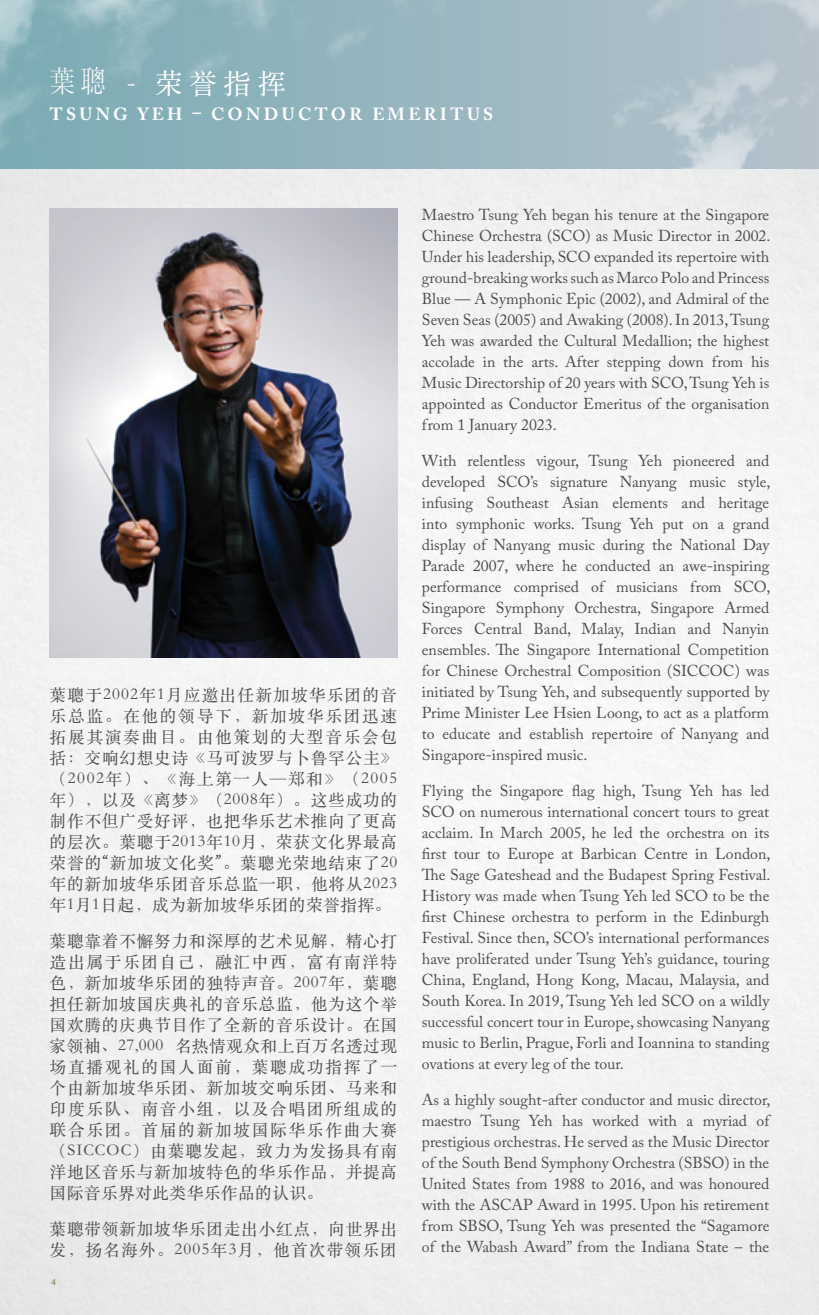
<style>
.page{position:relative;width:819px;height:1315px;background:#fff}
.page>*{position:absolute;margin:0;border:0;box-sizing:border-box;transform-origin:0 0}
.t1{font:28px "ST Songti SC Regular";color:#fff}
.t2{font:700 17.5px "Adobe Caslon Pro";letter-spacing:.195em;color:#fff}
.t3{font:16.62px/21px "ST Songti SC Regular";letter-spacing:.045em;color:#4d4d4f;text-align:justify}
.t4{font:15.75px/21px "Adobe Caslon Pro";color:#4d4d4f;text-align:justify}
.t5{font:600 9.45px "Adobe Caslon Pro";color:#957d58}
.s1{font-family:"Apple Myungjo";font-size:30.8px}
</style>
<div class="page">
<img style="left:0;top:169px;width:819px;height:1146px">
<svg style="left:0;top:0;width:819px;height:169px;background:#9ab8c1"></svg>
<img style="left:50px;top:208px;width:347px;height:449px">
<h1 class="t1" style="left:50px;top:66px;width:237px"><span class="s1">葉聰</span> - 荣誉指挥</h1>
<p class="t2" style="left:50px;top:103px;width:445px">TSUNG YEH – CONDUCTOR EMERITUS</p>
<p class="t3" style="left:50px;top:684px;width:349px">葉聰于2002年1月应邀出任新加坡华乐团的音乐总监。在他的领导下，新加坡华乐团迅速拓展其演奏曲目。由他策划的大型音乐会包括：交响幻想史诗《马可波罗与卜鲁罕公主》（2002年）、《海上第一人—郑和》（2005年），以及《离梦》（2008年）。这些成功的制作不但广受好评，也把华乐艺术推向了更高的层次。葉聰于2013年10月，荣获文化界最高荣誉的“新加坡文化奖”。葉聰光荣地结束了20年的新加坡华乐团音乐总监一职，他将从2023年1月1日起，成为新加坡华乐团的荣誉指挥。</p>
<p class="t3" style="left:50px;top:929px;width:349px">葉聰靠着不懈努力和深厚的艺术见解，精心打造出属于乐团自己，融汇中西，富有南洋特色，新加坡华乐团的独特声音。2007年，葉聰担任新加坡国庆典礼的音乐总监，他为这个举国欢腾的庆典节目作了全新的音乐设计。在国家领袖、27,000 名热情观众和上百万名透过现场直播观礼的国人面前，葉聰成功指挥了一个由新加坡华乐团、新加坡交响乐团、马来和印度乐队、南音小组，以及合唱团所组成的联合乐团。首届的新加坡国际华乐作曲大赛（SICCOC）由葉聰发起，致力为发扬具有南洋地区音乐与新加坡特色的华乐作品，并提高国际音乐界对此类华乐作品的认识。</p>
<p class="t3" style="left:50px;top:1217px;width:349px">葉聰带领新加坡华乐团走出小红点，向世界出发，扬名海外。2005年3月，他首次带领乐团</p>
<p class="t5" style="left:51px;top:1276px;width:6px">4</p>
<p class="t4" style="left:422px;top:204px;width:350px">Maestro Tsung Yeh began his tenure at the Singapore Chinese Orchestra (SCO) as Music Director in 2002.<br>Under his leadership, SCO expanded its repertoire with ground-breaking works such as Marco Polo and Princess Blue — A Symphonic Epic (2002), and Admiral of the Seven Seas (2005) and Awaking (2008). In 2013, Tsung Yeh was awarded the Cultural Medallion; the highest accolade in the arts. After stepping down from his Music Directorship of 20 years with SCO, Tsung Yeh is appointed as Conductor Emeritus of the organisation from 1 January 2023.</p>
<p class="t4" style="left:422px;top:450px;width:350px">With relentless vigour, Tsung Yeh pioneered and developed SCO’s signature Nanyang music style, infusing Southeast Asian elements and heritage into symphonic works. Tsung Yeh put on a grand display of Nanyang music during the National Day Parade 2007, where he conducted an awe-inspiring performance comprised of musicians from SCO, Singapore Symphony Orchestra, Singapore Armed Forces Central Band, Malay, Indian and Nanyin ensembles. The Singapore International Competition for Chinese Orchestral Composition (SICCOC) was initiated by Tsung Yeh, and subsequently supported by Prime Minister Lee Hsien Loong, to act as a platform to educate and establish repertoire of Nanyang and Singapore-inspired music.</p>
<p class="t4" style="left:422px;top:780px;width:350px">Flying the Singapore flag high, Tsung Yeh has led SCO on numerous international concert tours to great acclaim. In March 2005, he led the orchestra on its first tour to Europe at Barbican Centre in London, The Sage Gateshead and the Budapest Spring Festival.<br>History was made when Tsung Yeh led SCO to be the first Chinese orchestra to perform in the Edinburgh Festival. Since then, SCO’s international performances have proliferated under Tsung Yeh’s guidance, touring China, England, Hong Kong, Macau, Malaysia, and South Korea. In 2019, Tsung Yeh led SCO on a wildly successful concert tour in Europe, showcasing Nanyang music to Berlin, Prague, Forli and Ioannina to standing ovations at every leg of the tour.</p>
<p class="t4" style="left:422px;top:1088px;width:350px">As a highly sought-after conductor and music director, maestro Tsung Yeh has worked with a myriad of prestigious orchestras. He served as the Music Director of the South Bend Symphony Orchestra (SBSO) in the United States from 1988 to 2016, and was honoured with the ASCAP Award in 1995. Upon his retirement from SBSO, Tsung Yeh was presented the “Sagamore of the Wabash Award” from the Indiana State – the</p>
</div>
